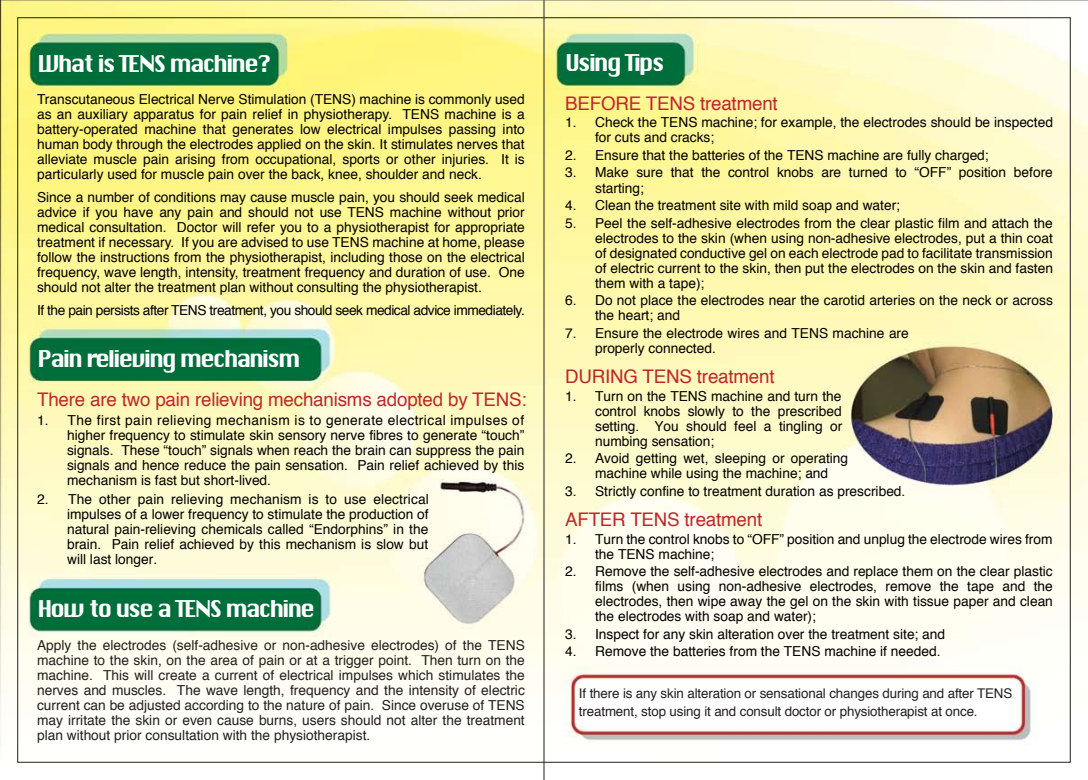
<style>
.page{position:relative;width:1088px;height:780px;background:#fff}
.page>*{position:absolute;margin:0;border:0;box-sizing:border-box;transform-origin:0 0}
.t1{font:22.5px "Chicago";letter-spacing:-.1em;color:#fff}
.t2{font:18.75px "Helvetica";letter-spacing:-.01em;color:#c0272d}
.t3{font:13.75px/15px "Helvetica";color:#000;text-align:justify}
.t4{font:13.75px/15px "Helvetica";color:#231f20;text-align:justify}
.t5{font:13.75px "Helvetica";letter-spacing:-.035em;color:#000}
.t6{font:13.38px/18.5px "Helvetica";letter-spacing:-.01em;color:#231f20}
</style>
<div class="page">
<img style="left:0;top:0;width:1088px;height:780px">
<hr style="left:544px;top:0;width:1px;height:780px;background:#231f20">
<h2 class="t1" style="left:38px;top:47px;width:236px">What is TENS machine?</h2>
<h2 class="t3" style="left:37px;top:93px;width:489px">Transcutaneous Electrical Nerve Stimulation (TENS) machine is commonly used as an auxiliary apparatus for pain relief in physiotherapy. TENS machine is a battery-operated machine that generates low electrical impulses passing into human body through the electrodes applied on the skin. It stimulates nerves that alleviate muscle pain arising from occupational, sports or other injuries. It is particularly used for muscle pain over the back, knee, shoulder and neck.</h2>
<h2 class="t3" style="left:37px;top:190px;width:489px">Since a number of conditions may cause muscle pain, you should seek medical advice if you have any pain and should not use TENS machine without prior medical consultation. Doctor will refer you to a physiotherapist for appropriate treatment if necessary. If you are advised to use TENS machine at home, please follow the instructions from the physiotherapist, including those on the electrical frequency, wave length, intensity, treatment frequency and duration of use. One should not alter the treatment plan without consulting the physiotherapist.</h2>
<h2 class="t5" style="left:37px;top:300px;width:489px">If the pain persists after TENS treatment, you should seek medical advice immediately.</h2>
<h2 class="t1" style="left:38px;top:341px;width:265px">Pain relieving mechanism</h2>
<h2 class="t2" style="left:37px;top:387px;width:491px">There are two pain relieving mechanisms adopted by TENS:</h2>
<h2 class="t3" style="left:67px;top:413px;width:459px;text-indent:-30px">1. The first pain relieving mechanism is to generate electrical impulses of higher frequency to stimulate skin sensory nerve fibres to generate “touch” signals. These “touch” signals when reach the brain can suppress the pain signals and hence reduce the pain sensation. Pain relief achieved by thi s mechanism is fast but short-lived.</h2>
<h2 class="t3" style="left:67px;top:492px;width:363px;text-indent:-30px">2. The other pain relieving mechanism is to use electrical impulses of a lower frequency to stimulate the production of natural pain-relieving chemicals called “Endorphins” in the brain. Pain relief achieved by this mechanism is slow but will last longer.</h2>
<h2 class="t1" style="left:38px;top:591px;width:279px">How to use a TENS machine</h2>
<h2 class="t4" style="left:37px;top:638px;width:489px">Apply the electrodes (self-adhesive or non-adhesive electrodes) of the TENS machine to the skin, on the area of pain or at a trigger point. Then turn on the machine. This will create a current of electrical impulses which stimulates the nerves and muscles. The wave length, frequency and the intensity of electric current can be adjusted according to the nature of pain. Since overuse of TENS may irritate the skin or even cause burns, users should not alter the treatment plan without prior consultation with the physiotherapist.</h2>
<h2 class="t1" style="left:565px;top:46px;width:101px">Using Tips</h2>
<h2 class="t2" style="left:565px;top:91px;width:214px">BEFORE TENS treatment</h2>
<h2 class="t3" style="left:595px;top:116px;width:459px;text-indent:-30px">1. Check the TENS machine; for example, the electrodes should be inspected for cuts and cracks;</h2>
<h2 class="t3" style="left:565px;top:148px;width:425px">2. Ensure that the batteries of the TENS machine are fully charged;</h2>
<h2 class="t3" style="left:595px;top:166px;width:459px;text-indent:-30px">3. Make sure that the control knobs are turned to “OFF” position before starting;</h2>
<h2 class="t3" style="left:565px;top:198px;width:336px">4. Clean the treatment site with mild soap and water;</h2>
<h2 class="t3" style="left:595px;top:216px;width:459px;text-indent:-30px">5. Peel the self-adhesive electrodes from the clear plastic film and attach the electrodes to the skin (when using non-adhesive electrodes, put a thin coat of designated conductive gel on each electrode pad to facilitate transmission of electric current to the skin, then put the electrodes on the skin and fasten them with a tape);</h2>
<h2 class="t3" style="left:595px;top:293px;width:459px;text-indent:-30px">6. Do not place the electrodes near the carotid arteries on the neck or across the heart; and</h2>
<h2 class="t3" style="left:595px;top:326px;width:315px;text-indent:-30px">7. Ensure the electrode wires and TENS machine are properly connected.</h2>
<h2 class="t2" style="left:565px;top:364px;width:211px">DURING TENS treatment</h2>
<h2 class="t3" style="left:595px;top:389px;width:249px;text-indent:-30px">1. Turn on the TENS machine and turn the control knobs slowly to the prescribed setting. You should feel a tingling or numbing sensation;</h2>
<h2 class="t3" style="left:595px;top:451px;width:255px;text-indent:-30px">2. Avoid getting wet, sleeping or operating machine while using the machine; and</h2>
<h2 class="t3" style="left:565px;top:484px;width:342px">3. Strictly confine to treatment duration as prescribed.</h2>
<h2 class="t2" style="left:565px;top:507px;width:199px">AFTER TENS treatment</h2>
<h2 class="t3" style="left:595px;top:532px;width:459px;text-indent:-30px">1. Turn the control knobs to “OFF” position and unplug the electrode wires from the TENS machine;</h2>
<h2 class="t3" style="left:595px;top:564px;width:459px;text-indent:-30px">2. Remove the self-adhesive electrodes and replace them on the clear plastic films (when using non-adhesive electrodes, remove the tape and the electrodes, then wipe away the gel on the skin with tissue paper and clean the electrodes with soap and water);</h2>
<h2 class="t3" style="left:565px;top:627px;width:382px">3. Inspect for any skin alteration over the treatment site; and</h2>
<h2 class="t3" style="left:565px;top:644px;width:377px">4. Remove the batteries from the TENS machine if needed.</h2>
<h2 class="t6" style="left:579px;top:684px;width:435px">If there is any skin alteration or sensational changes during and after TENS treatment, stop using it and consult doctor or physiotherapist at once.</h2>
</div>
